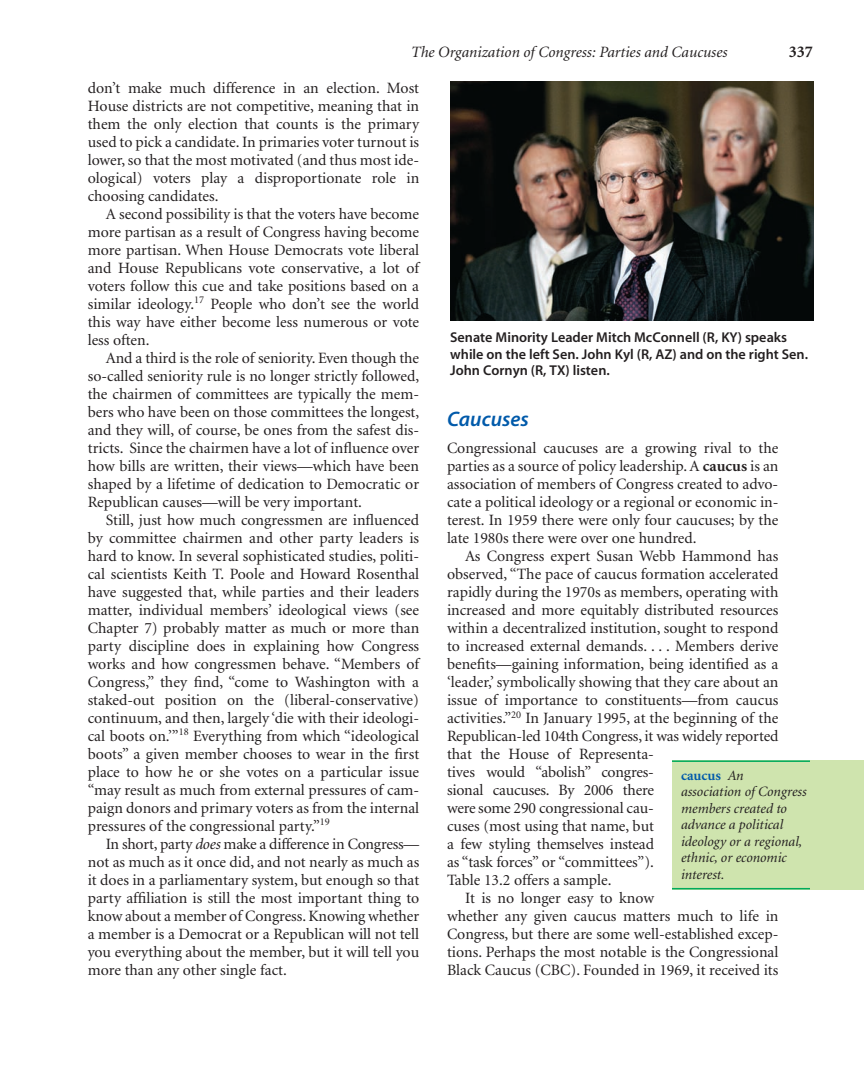
<style>
.page{position:relative;width:864px;height:1080px;background:#fff}
.page>*{position:absolute;margin:0;border:0;box-sizing:border-box;transform-origin:0 0}
.t1{font:21px "Myriad Sem Itl";color:#015aaa}
.t2{font:700 16.5px "Minion";color:#231f20}
.t3{font:15.75px "Minion";color:#231f20}
.t4{font:italic 15.75px "Minion";color:#231f20}
.t5{font:14.25px/16.5px "Myriad Sem";color:#231f20}
.t6{font:italic 14.25px/16.5px "Minion";color:#231f20}
.s1{font-style:italic}
.s2{font-weight:700}
.s3{font-weight:700;font-style:normal;color:#015aaa}
</style>
<div class="page">
<div style="left:672px;top:760px;width:192px;height:130px;background:#cfe4ae"></div>
<hr style="left:672px;top:760px;width:138px;height:2px;background:#00ab5b">
<hr style="left:672px;top:888px;width:138px;height:1px;background:#00ab5b">
<img style="left:450px;top:81px;width:363px;height:240px">
<p class="t4" style="left:411px;top:46px;width:318px">The Organization of Congress: Parties and Caucuses</p>
<p class="t2" style="left:789px;top:45px;width:26px">337</p>
<p class="t3" style="left:88px;top:81px;width:333px">don’t make much difference in an election. Most</p>
<p class="t3" style="left:88px;top:99px;width:333px">House districts are not competitive, meaning that in</p>
<p class="t3" style="left:88px;top:117px;width:333px">them the only election that counts is the primary</p>
<p class="t3" style="left:88px;top:135px;width:333px">used to pick a candidate. In primaries voter turnout is</p>
<p class="t3" style="left:88px;top:153px;width:333px">lower, so that the most motivated (and thus most ide-</p>
<p class="t3" style="left:88px;top:171px;width:333px">ological) voters play a disproportionate role in</p>
<p class="t3" style="left:88px;top:189px;width:132px">choosing candidates.</p>
<p class="t3" style="left:106px;top:207px;width:315px">A second possibility is that the voters have become</p>
<p class="t3" style="left:88px;top:225px;width:333px">more partisan as a result of Congress having become</p>
<p class="t3" style="left:88px;top:243px;width:333px">more partisan. When House Democrats vote liberal</p>
<p class="t3" style="left:88px;top:261px;width:333px">and House Republicans vote conservative, a lot of</p>
<p class="t3" style="left:88px;top:279px;width:333px">voters follow this cue and take positions based on a</p>
<p class="t3" style="left:88px;top:297px;width:333px">similar ideology.<sup>17</sup> People who don’t see the world</p>
<p class="t3" style="left:88px;top:315px;width:333px">this way have either become less numerous or vote</p>
<p class="t3" style="left:88px;top:333px;width:63px">less often.</p>
<p class="t3" style="left:106px;top:351px;width:315px">And a third is the role of seniority. Even though the</p>
<p class="t3" style="left:88px;top:369px;width:333px">so-called seniority rule is no longer strictly followed,</p>
<p class="t3" style="left:88px;top:387px;width:333px">the chairmen of committees are typically the mem-</p>
<p class="t3" style="left:88px;top:405px;width:333px">bers who have been on those committees the longest,</p>
<p class="t3" style="left:88px;top:423px;width:333px">and they will, of course, be ones from the safest dis-</p>
<p class="t3" style="left:88px;top:441px;width:333px">tricts. Since the chairmen have a lot of influence over</p>
<p class="t3" style="left:88px;top:459px;width:333px">how bills are written, their views—which have been</p>
<p class="t3" style="left:88px;top:477px;width:333px">shaped by a lifetime of dedication to Democratic or</p>
<p class="t3" style="left:88px;top:495px;width:276px">Republican causes—will be very important.</p>
<p class="t3" style="left:106px;top:513px;width:315px">Still, just how much congressmen are influenced</p>
<p class="t3" style="left:88px;top:531px;width:333px">by committee chairmen and other party leaders is</p>
<p class="t3" style="left:88px;top:549px;width:333px">hard to know. In several sophisticated studies, politi-</p>
<p class="t3" style="left:88px;top:567px;width:333px">cal scientists Keith T. Poole and Howard Rosenthal</p>
<p class="t3" style="left:88px;top:585px;width:333px">have suggested that, while parties and their leaders</p>
<p class="t3" style="left:88px;top:603px;width:333px">matter, individual members’ ideological views (see</p>
<p class="t3" style="left:88px;top:621px;width:333px">Chapter 7) probably matter as much or more than</p>
<p class="t3" style="left:88px;top:639px;width:333px">party discipline does in explaining how Congress</p>
<p class="t3" style="left:88px;top:657px;width:333px">works and how congressmen behave. “Members of</p>
<p class="t3" style="left:88px;top:675px;width:333px">Congress,” they find, “come to Washington with a</p>
<p class="t3" style="left:88px;top:693px;width:333px">staked-out position on the (liberal-conservative)</p>
<p class="t3" style="left:88px;top:711px;width:333px">continuum, and then, largely ‘die with their ideologi-</p>
<p class="t3" style="left:88px;top:729px;width:333px">cal boots on.’”<sup>18</sup> Everything from which “ideological</p>
<p class="t3" style="left:88px;top:747px;width:333px">boots” a given member chooses to wear in the first</p>
<p class="t3" style="left:88px;top:765px;width:333px">place to how he or she votes on a particular issue</p>
<p class="t3" style="left:88px;top:783px;width:333px">“may result as much from external pressures of cam-</p>
<p class="t3" style="left:88px;top:801px;width:333px">paign donors and primary voters as from the internal</p>
<p class="t3" style="left:88px;top:819px;width:244px">pressures of the congressional party.”<sup>19</sup></p>
<p class="t3" style="left:106px;top:837px;width:315px">In short, party <span class="s1">does</span> make a difference in Congress—</p>
<p class="t3" style="left:88px;top:855px;width:333px">not as much as it once did, and not nearly as much as</p>
<p class="t3" style="left:88px;top:873px;width:333px">it does in a parliamentary system, but enough so that</p>
<p class="t3" style="left:88px;top:891px;width:333px">party affiliation is still the most important thing to</p>
<p class="t3" style="left:88px;top:909px;width:333px">know about a member of Congress. Knowing whether</p>
<p class="t3" style="left:88px;top:927px;width:333px">a member is a Democrat or a Republican will not tell</p>
<p class="t3" style="left:88px;top:945px;width:333px">you everything about the member, but it will tell you</p>
<p class="t3" style="left:88px;top:963px;width:201px">more than any other single fact.</p>
<p class="t5" style="left:450px;top:330px;width:359px">Senate Minority Leader Mitch McConnell (R, KY) speaks while on the left Sen. John Kyl (R, AZ) and on the right Sen.<br>John Cornyn (R, TX) listen.</p>
<p class="t1" style="left:447px;top:411px;width:83px">Caucuses</p>
<p class="t3" style="left:447px;top:442px;width:333px">Congressional caucuses are a growing rival to the</p>
<p class="t3" style="left:447px;top:460px;width:333px">parties as a source of policy leadership. A <span class="s2">caucus</span> is an</p>
<p class="t3" style="left:447px;top:478px;width:333px">association of members of Congress created to advo-</p>
<p class="t3" style="left:447px;top:496px;width:333px">cate a political ideology or a regional or economic in-</p>
<p class="t3" style="left:447px;top:514px;width:333px">terest. In 1959 there were only four caucuses; by the</p>
<p class="t3" style="left:447px;top:532px;width:251px">late 1980s there were over one hundred.</p>
<p class="t3" style="left:465px;top:550px;width:315px">As Congress expert Susan Webb Hammond has</p>
<p class="t3" style="left:447px;top:568px;width:333px">observed, “The pace of caucus formation accelerated</p>
<p class="t3" style="left:447px;top:586px;width:333px">rapidly during the 1970s as members, operating with</p>
<p class="t3" style="left:447px;top:604px;width:333px">increased and more equitably distributed resources</p>
<p class="t3" style="left:447px;top:622px;width:333px">within a decentralized institution, sought to respond</p>
<p class="t3" style="left:447px;top:640px;width:333px">to increased external demands. . . . Members derive</p>
<p class="t3" style="left:447px;top:658px;width:333px">benefits—gaining information, being identified as a</p>
<p class="t3" style="left:447px;top:676px;width:333px">‘leader,’ symbolically showing that they care about an</p>
<p class="t3" style="left:447px;top:694px;width:333px">issue of importance to constituents—from caucus</p>
<p class="t3" style="left:447px;top:712px;width:333px">activities.”<sup>20</sup> In January 1995, at the beginning of the</p>
<p class="t3" style="left:447px;top:730px;width:333px">Republican-led 104th Congress, it was widely reported</p>
<p class="t3" style="left:447px;top:748px;width:208px">that the House of Representa-</p>
<p class="t3" style="left:447px;top:766px;width:208px">tives would “abolish” congres-</p>
<p class="t3" style="left:447px;top:784px;width:209px">sional caucuses. By 2006 there</p>
<p class="t3" style="left:447px;top:802px;width:209px">were some 290 congressional cau-</p>
<p class="t3" style="left:447px;top:820px;width:209px">cuses (most using that name, but</p>
<p class="t3" style="left:447px;top:838px;width:209px">a few styling themselves instead</p>
<p class="t3" style="left:447px;top:856px;width:209px">as “task forces” or “committees”).</p>
<p class="t3" style="left:447px;top:874px;width:166px">Table 13.2 offers a sample.</p>
<p class="t3" style="left:465px;top:892px;width:191px">It is no longer easy to know</p>
<p class="t3" style="left:447px;top:910px;width:333px">whether any given caucus matters much to life in</p>
<p class="t3" style="left:447px;top:928px;width:333px">Congress, but there are some well-established excep-</p>
<p class="t3" style="left:447px;top:946px;width:333px">tions. Perhaps the most notable is the Congressional</p>
<p class="t3" style="left:447px;top:964px;width:333px">Black Caucus (CBC). Founded in 1969, it received its</p>
<p class="t6" style="left:681px;top:768px;width:127px"><span class="s3">caucus</span> An association of Congress members created to advance a political ideology or a regional, ethnic, or economic interest.</p>
</div>
